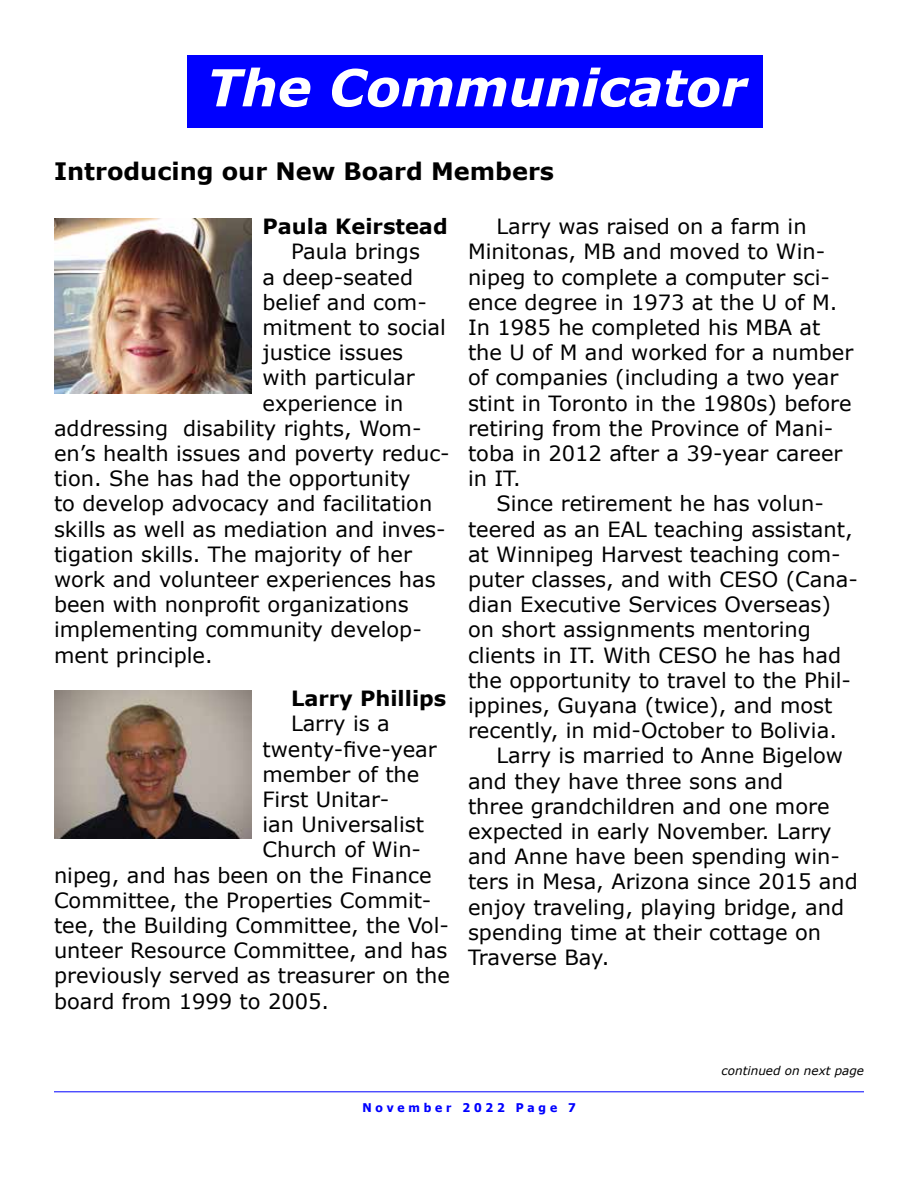
<style>
.page{position:relative;width:918px;height:1188px;background:#fff}
.page>*{position:absolute;margin:0;border:0;box-sizing:border-box;transform-origin:0 0}
.t1{font:italic 700 51px "Verdana";color:#fff}
.Heading{font:700 24px "Verdana";color:#000}
.Body_Text{font:21px/25.2px "Verdana";color:#000}
.Subhead{font:700 21px "Verdana";color:#000}
.Body_Text-2{font:700 21px "Verdana";color:#000}
.t2{font:italic 12px "Verdana";color:#000}
.t3{font:700 12px "Tahoma";letter-spacing:.32em;color:#00f}
</style>
<div class="page">
<div style="left:188px;top:55px;width:575px;height:73px;background:#00f"></div>
<hr style="left:54px;top:1092px;width:810px;height:1px;background:#00f">
<img style="left:54px;top:218px;width:198px;height:175px">
<img style="left:54px;top:690px;width:198px;height:148px">
<h1 class="t1" style="left:207px;top:55px;width:541px">The Communicator</h1>
<h2 class="Heading" style="left:54px;top:156px;width:502px">Introducing our New Board Members</h2>
<h3 class="Subhead" style="left:262px;top:213px;width:187px">Paula Keirstead</h3>
<p class="Body_Text" style="left:291px;top:239px;width:130px">Paula brings</p>
<p class="Body_Text" style="left:262px;top:265px;width:152px">a deep-seated</p>
<p class="Body_Text" style="left:262px;top:290px;width:166px">belief and com-</p>
<p class="Body_Text" style="left:262px;top:315px;width:185px">mitment to social</p>
<p class="Body_Text" style="left:262px;top:340px;width:142px">justice issues</p>
<p class="Body_Text" style="left:262px;top:365px;width:154px">with particular</p>
<p class="Body_Text" style="left:262px;top:391px;width:142px">experience in</p>
<p class="Body_Text" style="left:54px;top:416px;width:369px">addressing disability rights, Wom-</p>
<p class="Body_Text" style="left:54px;top:441px;width:397px">en’s health issues and poverty reduc-</p>
<p class="Body_Text" style="left:54px;top:466px;width:358px">tion. She has had the opportunity</p>
<p class="Body_Text" style="left:54px;top:491px;width:380px">to develop advocacy and facilitation</p>
<p class="Body_Text" style="left:54px;top:517px;width:393px">skills as well as mediation and inves-</p>
<p class="Body_Text" style="left:54px;top:542px;width:359px">tigation skills. The majority of her</p>
<p class="Body_Text" style="left:54px;top:567px;width:383px">work and volunteer experiences has</p>
<p class="Body_Text" style="left:54px;top:592px;width:356px">been with nonprofit organizations</p>
<p class="Body_Text" style="left:54px;top:617px;width:369px">implementing community develop-</p>
<p class="Body_Text" style="left:54px;top:643px;width:160px">ment principle.</p>
<p class="Body_Text-2" style="left:291px;top:685px;width:157px">Larry Phillips</p>
<p class="Body_Text" style="left:291px;top:711px;width:100px">Larry is a</p>
<p class="Body_Text" style="left:262px;top:737px;width:176px">twenty-five-year</p>
<p class="Body_Text" style="left:262px;top:762px;width:158px">member of the</p>
<p class="Body_Text" style="left:262px;top:787px;width:128px">First Unitar-</p>
<p class="Body_Text" style="left:262px;top:812px;width:163px">ian Universalist</p>
<p class="Body_Text" style="left:262px;top:837px;width:160px">Church of Win-</p>
<p class="Body_Text" style="left:54px;top:863px;width:379px">nipeg, and has been on the Finance</p>
<p class="Body_Text" style="left:54px;top:888px;width:379px">Committee, the Properties Commit-</p>
<p class="Body_Text" style="left:54px;top:913px;width:397px">tee, the Building Committee, the Vol-</p>
<p class="Body_Text" style="left:54px;top:938px;width:395px">unteer Resource Committee, and has</p>
<p class="Body_Text" style="left:54px;top:963px;width:397px">previously served as treasurer on the</p>
<p class="Body_Text" style="left:54px;top:989px;width:277px">board from 1999 to 2005.</p>
<p class="Body_Text" style="left:468px;top:214px;width:387px;text-indent:29px">Larry was raised on a farm in<br>Minitonas, MB and moved to Win&shy;nipeg to complete a computer sci&shy;ence degree in 1973 at the U of M.<br>In 1985 he completed his MBA at the U of M and worked for a number of companies (including a two year stint in Toronto in the 1980s) before retiring from the Province of Mani&shy;toba in 2012 after a 39-year career in IT.</p>
<p class="Body_Text" style="left:468px;top:491px;width:391px;text-indent:29px">Since retirement he has volun&shy;teered as an EAL teaching assistant, at Winnipeg Harvest teaching com&shy;puter classes, and with CESO (Cana&shy;dian Executive Services Overseas) on short assignments mentoring clients in IT. With CESO he has had the opportunity to travel to the Phil&shy;ippines, Guyana (twice), and most recently, in mid-October to Bolivia.</p>
<p class="Body_Text" style="left:468px;top:743px;width:391px;text-indent:29px">Larry is married to Anne Bigelow and they have three sons and<br>three grandchildren and one more expected in early November. Larry and Anne have been spending win&shy;ters in Mesa, Arizona since 2015 and enjoy traveling, playing bridge, and spending time at their cottage on<br>Traverse Bay.</p>
<p class="t2" style="left:722px;top:1063px;width:144px">continued on next page</p>
<p class="t3" style="left:362px;top:1099px;width:215px">November 2022 Page 7</p>
</div>
